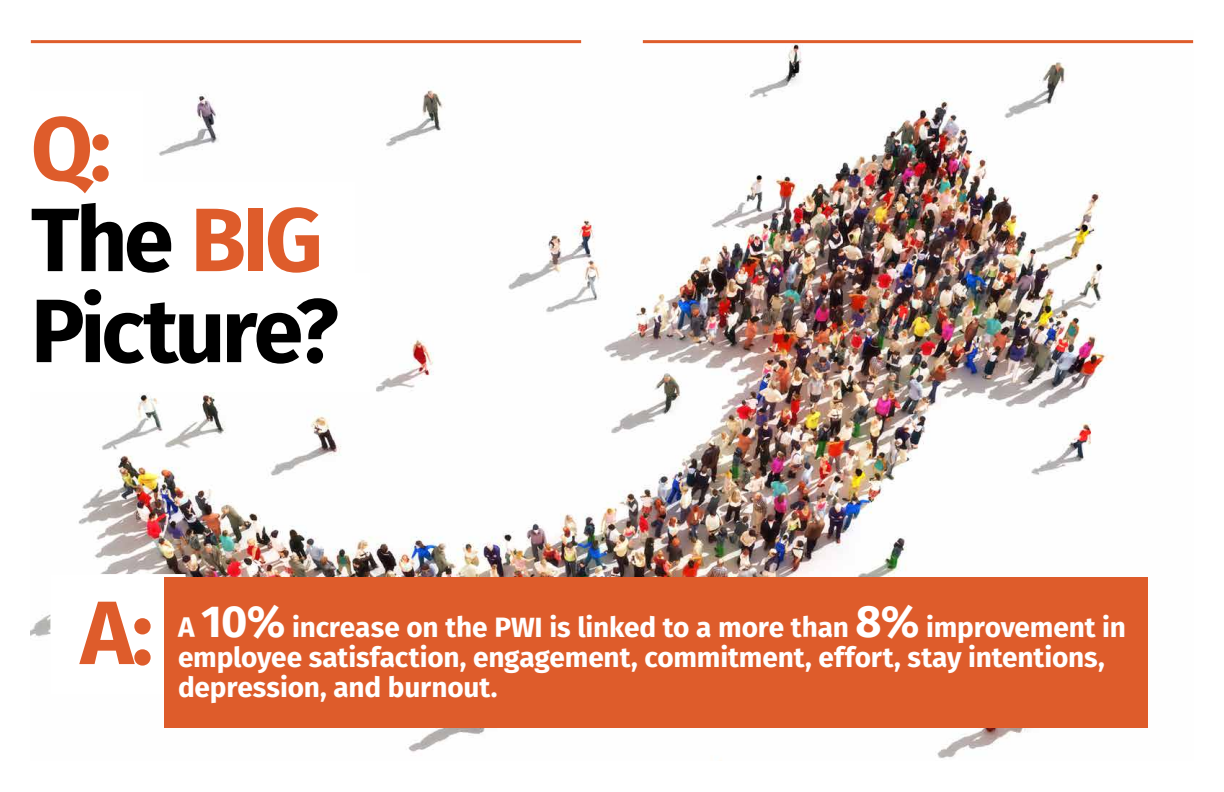
<style>
.page{position:relative;width:1224px;height:792px;background:#fff}
.page>*{position:absolute;margin:0;border:0;box-sizing:border-box;transform-origin:0 0}
.t1{font:700 90px/91px "Fira Sans";letter-spacing:-.045em;color:#000}
.t2{font:700 90px "Fira Sans";color:#de5c2b}
.t3{font:700 28px/30px "Fira Sans";letter-spacing:-.005em;color:#fff}
.s1{color:#de5c2b}
.s2{font-size:45px}
</style>
<div class="page">
<img style="left:31px;top:40px;width:1162px;height:721px">
<div style="left:50px;top:574px;width:136px;height:120px;background:#fff"></div>
<div style="left:1px;top:90px;width:143px;height:120px;background:#fff"></div>
<div style="left:1px;top:181px;width:354px;height:120px;background:#fff"></div>
<div style="left:1px;top:272px;width:370px;height:120px;background:#fff"></div>
<div style="left:164px;top:577px;width:984px;height:151px;background:#de5c2b"></div>
<hr style="left:643px;top:40px;width:550px;height:3px;background:#de5c2b">
<hr style="left:31px;top:40px;width:550px;height:3px;background:#de5c2b">
<h1 class="t1" style="left:31px;top:97px;width:309px"><span class="s1">Q:<br></span>The <span class="s1">BIG<br></span>Picture?</h1>
<h1 class="t2" style="left:80px;top:557px;width:74px">A:</h1>
<p class="t3" style="left:178px;top:610px;width:949px">A <span class="s2">10%</span> increase on the PWI is linked to a more than <span class="s2">8%</span> improvement in employee satisfaction, engagement, commitment, effort, stay intentions, depression, and burnout.</p>
</div>
